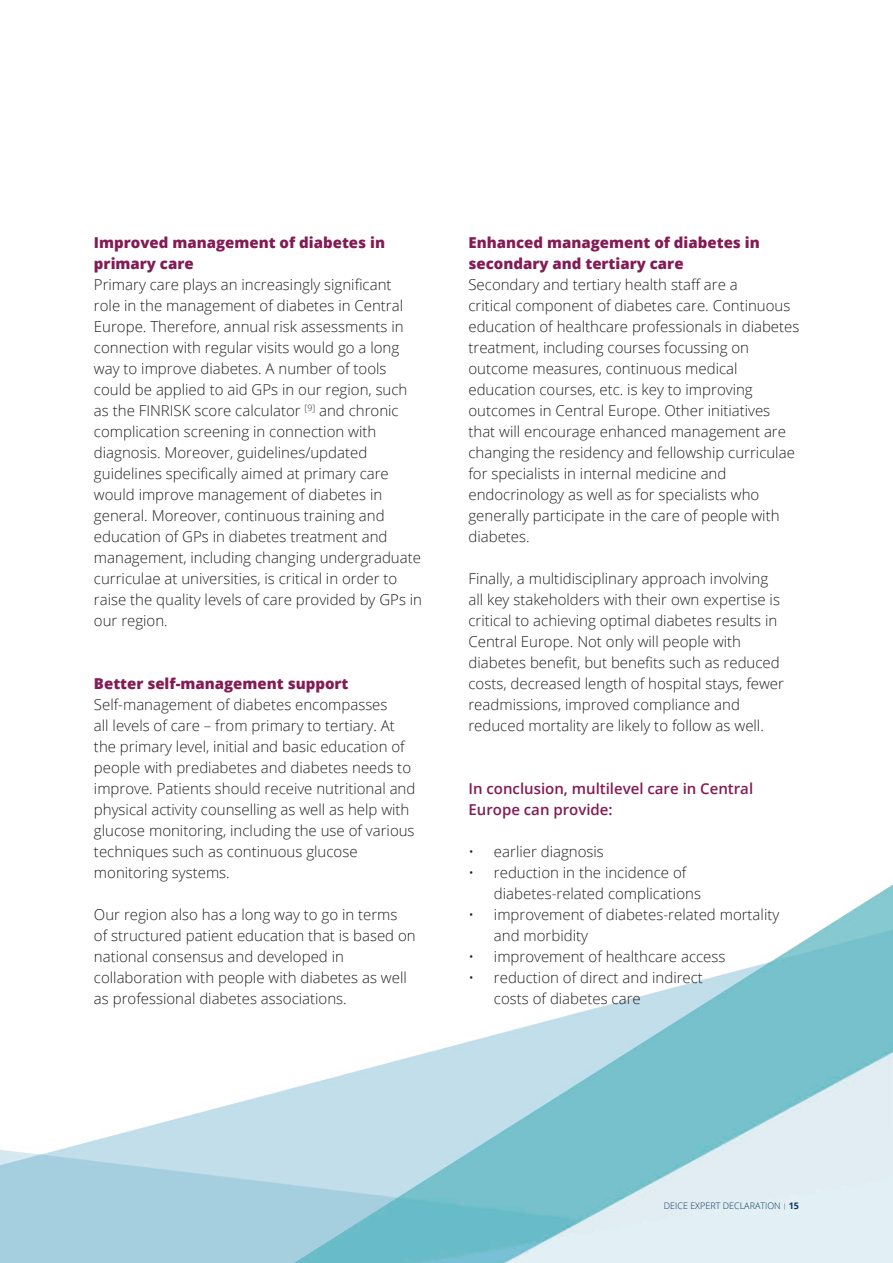
<style>
.page{position:relative;width:893px;height:1263px;background:#fff}
.page>*{position:absolute;margin:0;border:0;box-sizing:border-box;transform-origin:0 0}
.t1{font:300 15px/21px "Open Sans";color:#231f20}
.t2{font:800 15px/21px "Open Sans";color:#831b55}
.t3{font:600 15px/21px "Open Sans";color:#831b55}
.t4{font:300 9px "Open Sans";color:#0f365d}
.s1{font-weight:700}
</style>
<div class="page">
<img style="left:0;top:884px;width:893px;height:379px">
<p class="t2" style="left:94px;top:231px;width:293px">Improved management of diabetes in primary care</p>
<p class="t1" style="left:94px;top:273px;width:330px">Primary care plays an increasingly significant<br>role in the management of diabetes in Central Europe. Therefore, annual risk assessments in connection with regular visits would go a long way to improve diabetes. A number of tools could be applied to aid GPs in our region, such as the FINRISK score calculator <sup>[9]</sup> and chronic complication screening in connection with diagnosis. Moreover, guidelines/updated guidelines specifically aimed at primary care would improve management of diabetes in general. Moreover, continuous training and education of GPs in diabetes treatment and management, including changing undergraduate curriculae at universities, is critical in order to raise the quality levels of care provided by GPs in our region.</p>
<p class="t2" style="left:94px;top:672px;width:256px">Better self-management support</p>
<p class="t1" style="left:94px;top:693px;width:323px">Self-management of diabetes encompasses<br>all levels of care – from primary to tertiary. At the primary level, initial and basic education of people with prediabetes and diabetes needs to improve. Patients should receive nutritional and physical activity counselling as well as help with glucose monitoring, including the use of various techniques such as continuous glucose monitoring systems.</p>
<p class="t1" style="left:94px;top:903px;width:323px">Our region also has a long way to go in terms<br>of structured patient education that is based on national consensus and developed in collaboration with people with diabetes as well as professional diabetes associations.</p>
<p class="t2" style="left:468px;top:231px;width:293px">Enhanced management of diabetes in secondary and tertiary care</p>
<p class="t1" style="left:468px;top:273px;width:332px">Secondary and tertiary health staff are a<br>critical component of diabetes care. Continuous education of healthcare professionals in diabetes treatment, including courses focussing on outcome measures, continuous medical education courses, etc. is key to improving outcomes in Central Europe. Other initiatives that will encourage enhanced management are changing the residency and fellowship curriculae for specialists in internal medicine and endocrinology as well as for specialists who generally participate in the care of people with diabetes.</p>
<p class="t1" style="left:468px;top:567px;width:317px">Finally, a multidisciplinary approach involving all key stakeholders with their own expertise is critical to achieving optimal diabetes results in Central Europe. Not only will people with diabetes benefit, but benefits such as reduced costs, decreased length of hospital stays, fewer readmissions, improved compliance and reduced mortality are likely to follow as well.</p>
<p class="t3" style="left:468px;top:777px;width:286px">In conclusion, multilevel care in Central<br>Europe can provide:</p>
<p class="t1" style="left:468px;top:840px;width:137px">• earlier diagnosis</p>
<p class="t1" style="left:494px;top:861px;width:208px;text-indent:-26px">• reduction in the incidence of diabetes-related complications</p>
<p class="t1" style="left:494px;top:903px;width:287px;text-indent:-26px">• improvement of diabetes-related mortality and morbidity</p>
<p class="t1" style="left:468px;top:945px;width:259px">• improvement of healthcare access</p>
<p class="t1" style="left:494px;top:966px;width:210px;text-indent:-26px">• reduction of direct and indirect costs of diabetes care</p>
<p class="t4" style="left:664px;top:1200px;width:137px">DEICE EXPERT DECLARATION <sup>|</sup> <span class="s1">15</span></p>
<p class="t4" style="left:669px;top:1200px;width:132px">DEICE EXPERT DECLARATION <sup>|</sup> <span class="s1">3</span></p>
</div>
